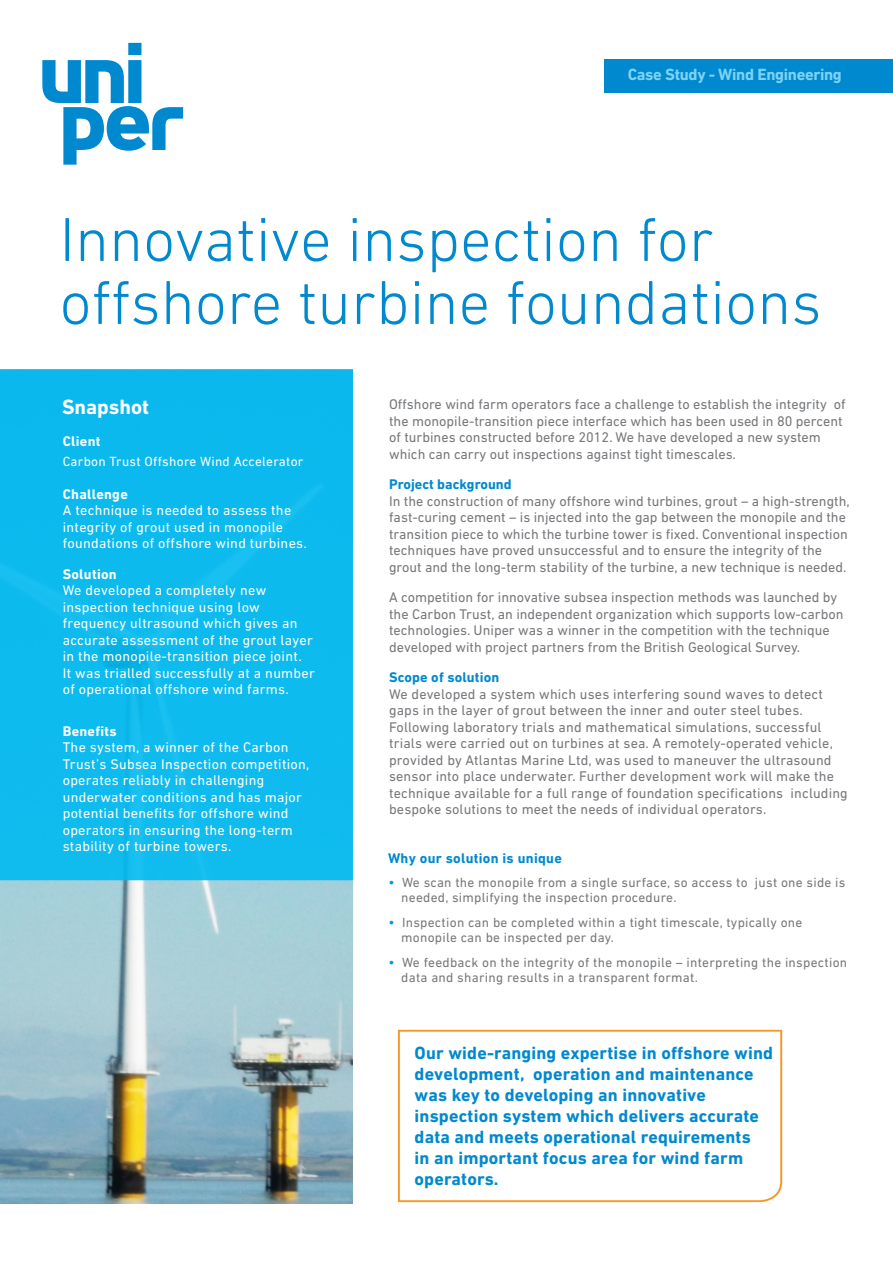
<style>
.page{position:relative;width:893px;height:1263px;background:#fff}
.page>*{position:absolute;margin:0;border:0;box-sizing:border-box;transform-origin:0 0}
.BODY_COPY{font:300 63px/63px "DIN Next LT Pro";color:#0089cf}
.BODY_COPY-2{font:700 21px "DIN Next LT Pro";color:#fff}
.BODY_COPY-3{font:700 18px/21px "DIN Next LT Pro";letter-spacing:.01em;color:#0089cf}
.BODY_COPY-4{font:700 16.5px "DIN Next LT Pro";letter-spacing:-.02em;color:#7cd3f6}
.BODY_COPY-5{font:14.25px/16.5px "DIN Next LT Pro";color:#76787b}
.BODY_COPY-6{font:14.25px/16.5px "DIN Next LT Pro";letter-spacing:.02em;color:#fff}
.BODY_COPY-7{font:700 14.25px "DIN Next LT Pro";letter-spacing:.02em;color:#0089cf}
.BODY_COPY-8{font:700 14.25px "DIN Next LT Pro";letter-spacing:.02em;color:#fff}
.BODY_COPY-9{font:13.5px/15px "DIN Next LT Pro";letter-spacing:.02em;color:#76787b}
.BODY_COPY-10{font:13.5px "DIN Next LT Pro";letter-spacing:.02em;color:#fff}
.s1{font-weight:700}
.s2{font-weight:700;color:#0089cf}
.s3{font-size:14.25px;color:#0095d9}
</style>
<div class="page">
<svg style="left:42px;top:43px;width:141px;height:122px"></svg>
<img style="left:397px;top:1029px;width:386px;height:174px">
<img style="left:0;top:880px;width:353px;height:323px">
<div style="left:1px;top:371px;width:351px;height:508px;background:#0dbaee"></div>
<div style="left:0;top:370px;width:353px;height:510px;border:2px solid #00baf1"></div>
<div style="left:605px;top:60px;width:288px;height:33px;background:#0089cf"></div>
<p class="BODY_COPY-4" style="left:628px;top:65px;width:216px">Case Study - Wind Engineering</p>
<p class="BODY_COPY" style="left:60px;top:207px;width:763px">Innovative inspection for offshore turbine foundations</p>
<p class="BODY_COPY-2" style="left:62px;top:395px;width:89px">Snapshot</p>
<p class="BODY_COPY-8" style="left:63px;top:433px;width:39px">Client</p>
<p class="BODY_COPY-10" style="left:63px;top:453px;width:242px">Carbon Trust Offshore Wind Accelerator</p>
<p class="BODY_COPY-6" style="left:63px;top:486px;width:246px"><span class="s1">Challenge<br></span>A technique is needed to assess the integrity of grout used in monopile foundations of offshore wind turbines.</p>
<p class="BODY_COPY-6" style="left:63px;top:566px;width:254px"><span class="s1">Solution<br></span>We developed a completely new inspection technique using low frequency ultrasound which gives an accurate assessment of the grout layer in the monopile-transition piece joint.<br>It was trialled successfully at a number of operational offshore wind farms.</p>
<p class="BODY_COPY-6" style="left:63px;top:723px;width:248px"><span class="s1">Benefits<br></span>The system, a winner of the Carbon<br>Trust’s Subsea Inspection competition, operates reliably in challenging underwater conditions and has major potential benefits for offshore wind operators in ensuring the long-term stability of turbine towers.</p>
<p class="BODY_COPY-5" style="left:389px;top:396px;width:458px">Offshore wind farm operators face a challenge to establish the integrity of the monopile-transition piece interface which has been used in 80 percent of turbines constructed before 2012. We have developed a new system which can carry out inspections against tight timescales.</p>
<p class="BODY_COPY-5" style="left:389px;top:476px;width:462px"><span class="s2">Project background<br></span>In the construction of many offshore wind turbines, grout – a high-strength, fast-curing cement – is injected into the gap between the monopile and the transition piece to which the turbine tower is fixed. Conventional inspection techniques have proved unsuccessful and to ensure the integrity of the grout and the long-term stability of the turbine, a new technique is needed.</p>
<p class="BODY_COPY-5" style="left:389px;top:589px;width:456px">A competition for innovative subsea inspection methods was launched by the Carbon Trust, an independent organization which supports low-carbon technologies. Uniper was a winner in the competition with the technique developed with project partners from the British Geological Survey.</p>
<p class="BODY_COPY-5" style="left:389px;top:669px;width:460px"><span class="s2">Scope of solution<br></span>We developed a system which uses interfering sound waves to detect gaps in the layer of grout between the inner and outer steel tubes.<br>Following laboratory trials and mathematical simulations, successful trials were carried out on turbines at sea. A remotely-operated vehicle, provided by Atlantas Marine Ltd, was used to maneuver the ultrasound sensor into place underwater. Further development work will make the technique available for a full range of foundation specifications including bespoke solutions to meet the needs of individual operators.</p>
<p class="BODY_COPY-7" style="left:388px;top:849px;width:175px">Why our solution is unique</p>
<p class="BODY_COPY-9" style="left:401px;top:875px;width:446px;text-indent:-13px"><span class="s3">•</span> We scan the monopile from a single surface, so access to just one side is needed, simplifying the inspection procedure.</p>
<p class="BODY_COPY-9" style="left:401px;top:915px;width:403px;text-indent:-13px"><span class="s3">•</span> Inspection can be completed within a tight timescale, typically one monopile can be inspected per day.</p>
<p class="BODY_COPY-9" style="left:401px;top:955px;width:447px;text-indent:-13px"><span class="s3">•</span> We feedback on the integrity of the monopile – interpreting the inspection data and sharing results in a transparent format.</p>
<p class="BODY_COPY-3" style="left:415px;top:1042px;width:360px">Our wide-ranging expertise in offshore wind development, operation and maintenance was key to developing an innovative inspection system which delivers accurate data and meets operational requirements<br>in an important focus area for wind farm operators.</p>
</div>
